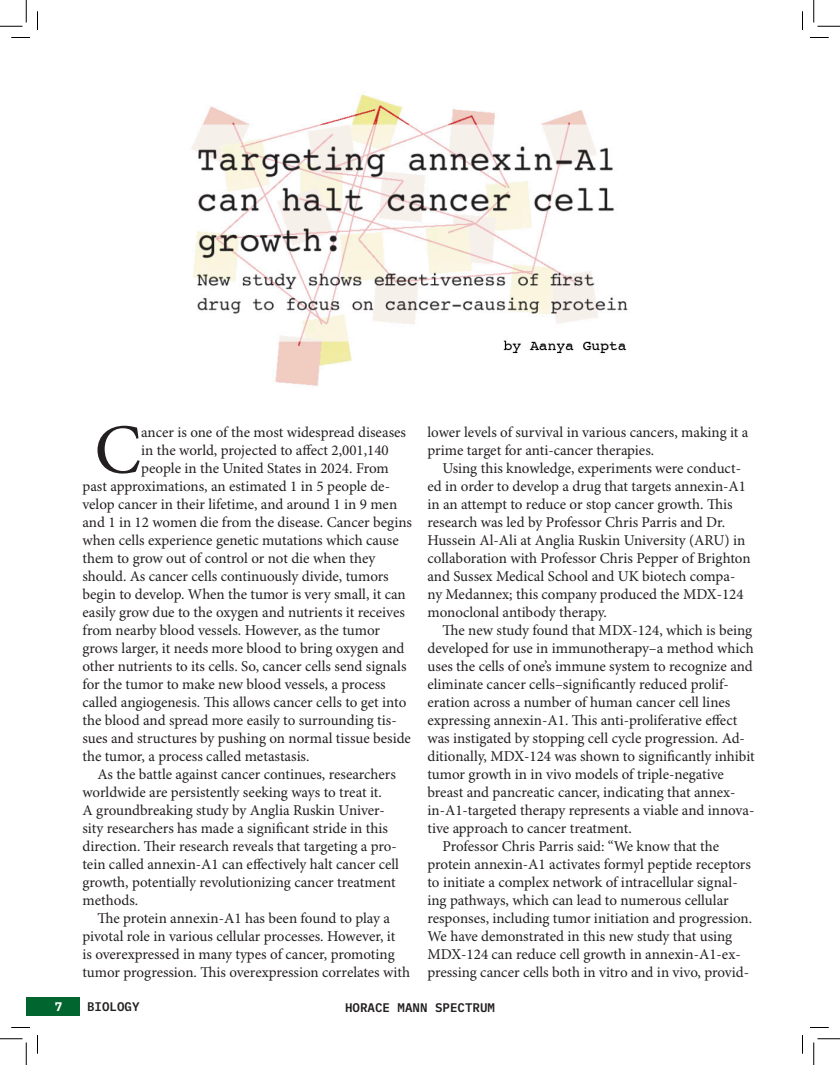
<style>
.page{position:relative;width:840px;height:1065px;background:#fff}
.page>*{position:absolute;margin:0;border:0;box-sizing:border-box;transform-origin:0 0}
.t1{font:70.38px "Minion Pro";color:#231f20}
.t2{font:15px/18px "Minion Pro";color:#231f20}
.t3{font:600 12.5px "IBM Plex Mono";color:#231f20}
.t4{font:700 12.5px "IBM Plex Mono";color:#fff}
</style>
<div class="page">
<div style="left:26px;top:998px;width:53px;height:18px;background:#00652e"></div>
<img style="left:191px;top:94px;width:437px;height:292px">
<svg style="left:11px;top:37px;width:19px;height:1px"></svg>
<svg style="left:810px;top:37px;width:19px;height:1px"></svg>
<svg style="left:11px;top:1027px;width:19px;height:1px"></svg>
<svg style="left:810px;top:1027px;width:19px;height:1px"></svg>
<svg style="left:37px;top:11px;width:1px;height:19px"></svg>
<svg style="left:37px;top:1035px;width:1px;height:19px"></svg>
<svg style="left:802px;top:11px;width:1px;height:19px"></svg>
<svg style="left:802px;top:1035px;width:1px;height:19px"></svg>
<svg style="left:0;top:0;width:27px;height:27px"></svg>
<svg style="left:0;top:1039px;width:27px;height:26px"></svg>
<svg style="left:814px;top:0;width:26px;height:27px"></svg>
<svg style="left:814px;top:1039px;width:26px;height:26px"></svg>
<p class="t1" style="left:94px;top:408px;width:48px">C</p>
<p class="t2" style="left:141px;top:423px;width:266px">ancer is one of the most widespread diseases</p>
<p class="t2" style="left:141px;top:441px;width:249px">in the world, projected to affect 2,001,140</p>
<p class="t2" style="left:141px;top:459px;width:249px">people in the United States in 2024. From</p>
<p class="t2" style="left:82px;top:477px;width:309px">past approximations, an estimated 1 in 5 people de-</p>
<p class="t2" style="left:82px;top:495px;width:316px">velop cancer in their lifetime, and around 1 in 9 men</p>
<p class="t2" style="left:82px;top:513px;width:331px">and 1 in 12 women die from the disease. Cancer begins</p>
<p class="t2" style="left:82px;top:531px;width:318px">when cells experience genetic mutations which cause</p>
<p class="t2" style="left:82px;top:549px;width:294px">them to grow out of control or not die when they</p>
<p class="t2" style="left:82px;top:567px;width:308px">should. As cancer cells continuously divide, tumors</p>
<p class="t2" style="left:82px;top:585px;width:325px">begin to develop. When the tumor is very small, it can</p>
<p class="t2" style="left:82px;top:603px;width:324px">easily grow due to the oxygen and nutrients it receives</p>
<p class="t2" style="left:82px;top:621px;width:299px">from nearby blood vessels. However, as the tumor</p>
<p class="t2" style="left:82px;top:639px;width:324px">grows larger, it needs more blood to bring oxygen and</p>
<p class="t2" style="left:82px;top:657px;width:326px">other nutrients to its cells. So, cancer cells send signals</p>
<p class="t2" style="left:82px;top:675px;width:305px">for the tumor to make new blood vessels, a process</p>
<p class="t2" style="left:82px;top:693px;width:325px">called angiogenesis. This allows cancer cells to get into</p>
<p class="t2" style="left:82px;top:711px;width:316px">the blood and spread more easily to surrounding tis-</p>
<p class="t2" style="left:82px;top:729px;width:330px">sues and structures by pushing on normal tissue beside</p>
<p class="t2" style="left:82px;top:747px;width:229px">the tumor, a process called metastasis.</p>
<p class="t2" style="left:82px;top:765px;width:318px;text-indent:15px">As the battle against cancer continues, researchers worldwide are persistently seeking ways to treat it.<br>A groundbreaking study by Anglia Ruskin Univer&shy;sity researchers has made a significant stride in this direction. Their research reveals that targeting a pro&shy;tein called annexin-A1 can effectively halt cancer cell growth, potentially revolutionizing cancer treatment methods.</p>
<p class="t2" style="left:82px;top:909px;width:329px;text-indent:15px">The protein annexin-A1 has been found to play a pivotal role in various cellular processes. However, it<br>is overexpressed in many types of cancer, promoting tumor progression. This overexpression correlates with</p>
<p class="t2" style="left:428px;top:423px;width:323px">lower levels of survival in various cancers, making it a prime target for anti-cancer therapies.</p>
<p class="t2" style="left:428px;top:459px;width:325px;text-indent:15px">Using this knowledge, experiments were conduct&shy;ed in order to develop a drug that targets annexin-A1 in an attempt to reduce or stop cancer growth. This research was led by Professor Chris Parris and Dr.<br>Hussein Al-Ali at Anglia Ruskin University (ARU) in collaboration with Professor Chris Pepper of Brighton and Sussex Medical School and UK biotech compa&shy;ny Medannex; this company produced the MDX-124 monoclonal antibody therapy.</p>
<p class="t2" style="left:428px;top:621px;width:329px;text-indent:15px">The new study found that MDX-124, which is being developed for use in immunotherapy–a method which uses the cells of one’s immune system to recognize and eliminate cancer cells–significantly reduced prolif&shy;eration across a number of human cancer cell lines expressing annexin-A1. This anti-proliferative effect was instigated by stopping cell cycle progression. Ad&shy;ditionally, MDX-124 was shown to significantly inhibit tumor growth in in vivo models of triple-negative breast and pancreatic cancer, indicating that annex&shy;in-A1-targeted therapy represents a viable and innova&shy;tive approach to cancer treatment.</p>
<p class="t2" style="left:428px;top:837px;width:326px;text-indent:15px">Professor Chris Parris said: “We know that the protein annexin-A1 activates formyl peptide receptors to initiate a complex network of intracellular signal&shy;ing pathways, which can lead to numerous cellular responses, including tumor initiation and progression.<br>We have demonstrated in this new study that using MDX-124 can reduce cell growth in annexin-A1-ex&shy;pressing cancer cells both in vitro and in vivo, provid-</p>
<p class="t4" style="left:55px;top:997px;width:9px">7</p>
<p class="t3" style="left:87px;top:997px;width:54px">BIOLOGY</p>
<p class="t3" style="left:345px;top:997px;width:152px">HORACE MANN SPECTRUM</p>
</div>
